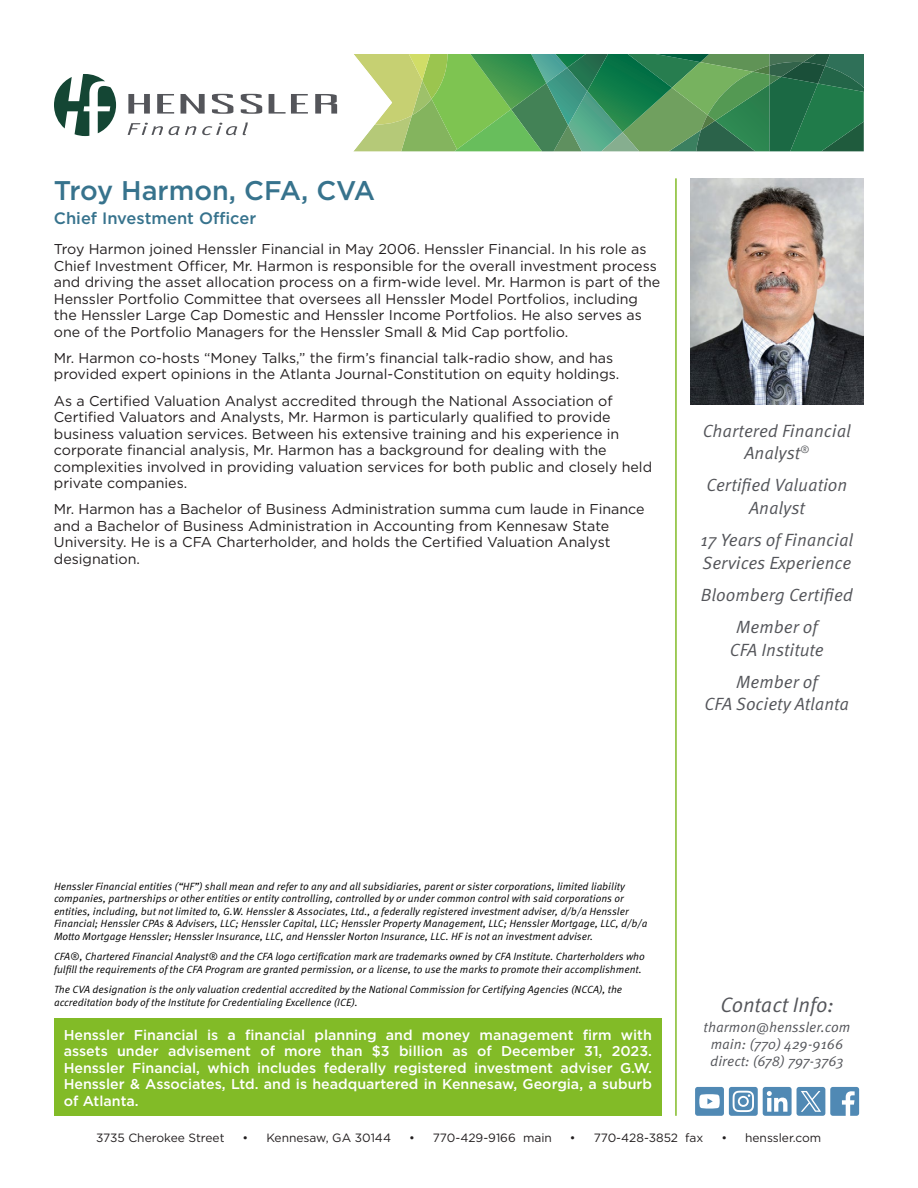
<style>
.page{position:relative;width:918px;height:1188px;background:#fff}
.page>*{position:absolute;margin:0;border:0;box-sizing:border-box;transform-origin:0 0}
.t1{font:500 27px "Gotham";color:#37738d}
.t2{font:21px "Meta Pro Norm Ita";color:#54555a}
.t3{font:17.7px/22.5px "Meta Pro Norm Ita";color:#54555a;text-align:center}
.t4{font:500 16.5px "Gotham";color:#37738d}
.t5{font:14.25px/16.5px "Gotham";color:#231f20}
.t6{font:500 14.25px/16.5px "Gotham";color:#fff;text-align:justify}
.t7{font:14.25px/17.1px "Meta Pro Norm Ita";color:#54555a;text-align:center}
.t8{font:12px "Gotham";color:#231f20}
.t9{font:10.5px/12.6px "Meta Pro Norm Ita";color:#000}
</style>
<div class="page">
<svg style="left:354px;top:54px;width:510px;height:97px;background:#5b9c61"></svg>
<svg style="left:128px;top:94px;width:22px;height:20px"></svg>
<svg style="left:157px;top:94px;width:17px;height:20px"></svg>
<svg style="left:181px;top:94px;width:24px;height:20px"></svg>
<svg style="left:212px;top:94px;width:21px;height:20px"></svg>
<svg style="left:241px;top:94px;width:21px;height:20px"></svg>
<svg style="left:269px;top:94px;width:39px;height:20px"></svg>
<svg style="left:315px;top:94px;width:22px;height:20px"></svg>
<svg style="left:128px;top:123px;width:35px;height:12px"></svg>
<svg style="left:169px;top:126px;width:27px;height:9px"></svg>
<svg style="left:202px;top:123px;width:35px;height:12px"></svg>
<svg style="left:243px;top:122px;width:5px;height:13px"></svg>
<svg style="left:54px;top:74px;width:62px;height:62px"></svg>
<hr style="left:675px;top:178px;width:2px;height:938px;background:#82bb27">
<div style="left:54px;top:1019px;width:608px;height:97px;background:#82bb27"></div>
<svg style="left:695px;top:1087px;width:164px;height:29px"></svg>
<img style="left:690px;top:178px;width:174px;height:226px">
<h1 class="t1" style="left:54px;top:173px;width:323px">Troy Harmon, CFA, CVA</h1>
<p class="t4" style="left:54px;top:207px;width:204px">Chief Investment Officer</p>
<p class="t5" style="left:54px;top:240px;width:608px">Troy Harmon joined Henssler Financial in May 2006. Henssler Financial. In his role as Chief Investment Officer, Mr. Harmon is responsible for the overall investment process and driving the asset allocation process on a firm-wide level. Mr. Harmon is part of the Henssler Portfolio Committee that oversees all Henssler Model Portfolios, including the Henssler Large Cap Domestic and Henssler Income Portfolios. He also serves as one of the Portfolio Managers for the Henssler Small &amp; Mid Cap portfolio.</p>
<p class="t5" style="left:54px;top:349px;width:567px">Mr. Harmon co-hosts “Money Talks,” the firm’s financial talk-radio show, and has provided expert opinions in the Atlanta Journal-Constitution on equity holdings.</p>
<p class="t5" style="left:54px;top:392px;width:600px">As a Certified Valuation Analyst accredited through the National Association of Certified Valuators and Analysts, Mr. Harmon is particularly qualified to provide business valuation services. Between his extensive training and his experience in corporate financial analysis, Mr. Harmon has a background for dealing with the complexities involved in providing valuation services for both public and closely held private companies.</p>
<p class="t5" style="left:54px;top:501px;width:592px">Mr. Harmon has a Bachelor of Business Administration summa cum laude in Finance and a Bachelor of Business Administration in Accounting from Kennesaw State University. He is a CFA Charterholder, and holds the Certified Valuation Analyst designation.</p>
<p class="t3" style="left:703px;top:418px;width:150px">Chartered Financial<br>Analyst<sup>®</sup></p>
<p class="t3" style="left:706px;top:473px;width:142px">Certified Valuation<br>Analyst</p>
<p class="t3" style="left:700px;top:528px;width:154px;text-align:left">17 Years of Financial<br>Services Experience</p>
<p class="t3" style="left:701px;top:577px;width:154px;line-height:32.2px">Bloomberg Certified<br>Member of</p>
<p class="t3" style="left:730px;top:632px;width:96px;line-height:32.2px">CFA Institute<br>Member of</p>
<p class="t3" style="left:705px;top:692px;width:146px">CFA Society Atlanta</p>
<p class="t9" style="left:54px;top:879px;width:595px">Henssler Financial entities (“HF”) shall mean and refer to any and all subsidiaries, parent or sister corporations, limited liability companies, partnerships or other entities or entity controlling, controlled by or under common control with said corporations or entities, including, but not limited to, G.W. Henssler &amp; Associates, Ltd., a federally registered investment adviser, d/b/a Henssler Financial; Henssler CPAs &amp; Advisers, LLC; Henssler Capital, LLC; Henssler Property Management, LLC; Henssler Mortgage, LLC, d/b/a Motto Mortgage Henssler; Henssler Insurance, LLC, and Henssler Norton Insurance, LLC. HF is not an investment adviser.</p>
<p class="t9" style="left:54px;top:950px;width:592px">CFA®, Chartered Financial Analyst® and the CFA logo certification mark are trademarks owned by CFA Institute. Charterholders who fulfill the requirements of the CFA Program are granted permission, or a license, to use the marks to promote their accomplishment.</p>
<p class="t9" style="left:54px;top:982px;width:570px">The CVA designation is the only valuation credential accredited by the National Commission for Certifying Agencies (NCCA), the accreditation body of the Institute for Credentialing Excellence (ICE).</p>
<p class="t6" style="left:64px;top:1026px;width:590px">Henssler Financial is a financial planning and money management firm with assets under advisement of more than $3 billion as of December 31, 2023.<br>Henssler Financial, which includes federally registered investment adviser G.W.<br>Henssler &amp; Associates, Ltd. and is headquartered in Kennesaw, Georgia, a suburb of Atlanta.</p>
<h2 class="t2" style="left:720px;top:989px;width:115px">Contact Info:</h2>
<p class="t7" style="left:704px;top:1018px;width:148px">tharmon@henssler.com main: (770) 429-9166 direct: (678) 797-3763</p>
<p class="t8" style="left:96px;top:1130px;width:130px">3735 Cherokee Street</p>
<p class="t8" style="left:243px;top:1130px;width:150px">• Kennesaw, GA 30144</p>
<p class="t8" style="left:409px;top:1130px;width:144px">• 770-429-9166 main</p>
<p class="t8" style="left:570px;top:1130px;width:135px">• 770-428-3852 fax</p>
<p class="t8" style="left:721px;top:1130px;width:102px">• henssler.com</p>
</div>
